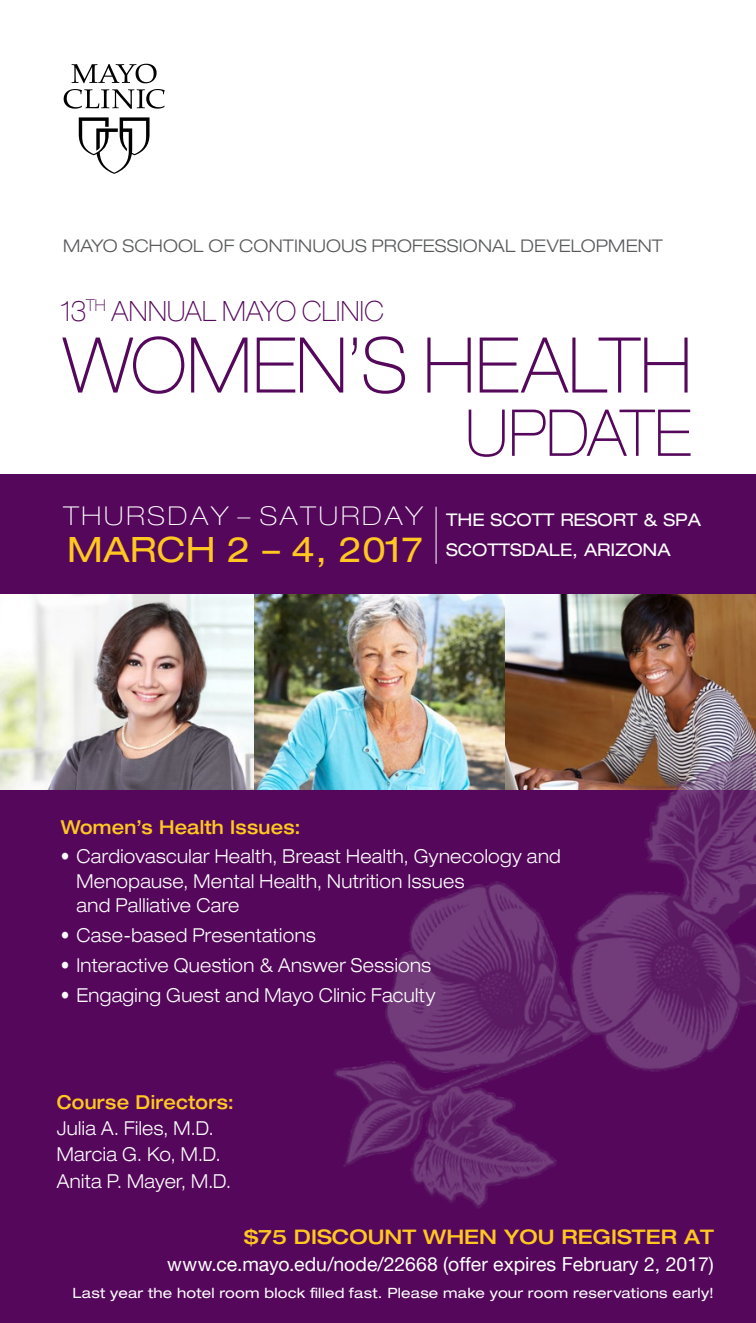
<style>
.page{position:relative;width:756px;height:1323px;background:#fff}
.page>*{position:absolute;margin:0;border:0;box-sizing:border-box;transform-origin:0 0}
._2_HEADINGS_FRONT_PA{font:100 expanded 77px "Helvetica Neue LT Std";letter-spacing:.005em;color:#54075b;scale:.88 1}
._2_HEADINGS_FRONT_PA-2{font:100 expanded 64.75px "Helvetica Neue LT Std";letter-spacing:-.01em;color:#54075b;scale:.88 1}
.t1{font:expanded 35px "Helvetica Neue LT Std";letter-spacing:.01em;color:#ffc720}
._2_HEADINGS_FRONT_PA-3{font:100 expanded 28px "Helvetica Neue LT Std";letter-spacing:.01em;color:#54075b;scale:.88 1}
.t2{font:100 expanded 26.07px "Helvetica Neue LT Std";letter-spacing:.11em;color:#fff}
.t3{font:500 expanded 20.12px "Helvetica Neue LT Std";color:#ffc720}
.t4{font:19.43px "Helvetica Neue LT Std";color:#fff}
.HD1_Heading{font:300 expanded 19.25px/24.5px "Helvetica Neue LT Std";letter-spacing:.02em;color:#fff;scale:.9 1}
.HD1_Heading-2{font:500 expanded 19.25px "Helvetica Neue LT Std";letter-spacing:.015em;color:#ffc720;scale:.9 1}
._1_TOP_CAPTION{font:300 expanded 17.5px "Helvetica Neue LT Std";letter-spacing:.01em;color:#58595b}
.t5{font:expanded 17.5px "Helvetica Neue LT Std";color:#fff}
.t6{font:expanded 14.17px "Helvetica Neue LT Std";letter-spacing:.015em;color:#fff}
</style>
<div class="page">
<div style="left:0;top:475px;width:756px;height:848px;background:#54075b"></div>
<svg style="left:0;top:594px;width:80px;height:196px;background:#e7e9de"></svg>
<img style="left:80px;top:474px;width:676px;height:735px">
<svg style="left:79px;top:117px;width:71px;height:57px"></svg>
<svg style="left:64px;top:89px;width:101px;height:20px"></svg>
<svg style="left:72px;top:64px;width:85px;height:19px"></svg>
<hr style="left:436px;top:507px;width:1px;height:57px;background:#fff">
<p class="_1_TOP_CAPTION" style="left:63px;top:235px;width:601px">MAYO SCHOOL OF CONTINUOUS PROFESSIONAL DEVELOPMENT</p>
<p class="_2_HEADINGS_FRONT_PA-3" style="left:61px;top:294px;width:369px">13<sup>TH</sup> ANNUAL MAYO CLINIC</p>
<p class="_2_HEADINGS_FRONT_PA" style="left:63px;top:319px;width:716px">WOMEN’S HEALTH</p>
<p class="_2_HEADINGS_FRONT_PA-2" style="left:466px;top:394px;width:258px">UPDATE</p>
<p class="t2" style="left:63px;top:501px;width:361px">THURSDAY – SATURDAY</p>
<p class="t1" style="left:67px;top:528px;width:357px">MARCH 2 – 4, 2017</p>
<p class="t5" style="left:446px;top:509px;width:256px">THE SCOTT RESORT &amp; SPA</p>
<p class="t5" style="left:446px;top:539px;width:226px">SCOTTSDALE, ARIZONA</p>
<p class="HD1_Heading-2" style="left:61px;top:815px;width:268px">Women’s Health Issues:</p>
<p class="HD1_Heading" style="left:76px;top:844px;width:540px;text-indent:-16px">• Cardiovascular Health, Breast Health, Gynecology and<br>Menopause, Mental Health, Nutrition Issues<br>and Palliative Care</p>
<p class="HD1_Heading" style="left:61px;top:923px;width:285px">• Case-based Presentations</p>
<p class="HD1_Heading" style="left:61px;top:953px;width:413px">• Interactive Question &amp; Answer Sessions</p>
<p class="HD1_Heading" style="left:61px;top:982px;width:418px">• Engaging Guest and Mayo Clinic Faculty</p>
<p class="HD1_Heading-2" style="left:57px;top:1090px;width:198px">Course Directors:</p>
<p class="HD1_Heading" style="left:57px;top:1116px;width:176px">Julia A. Files, M.D.</p>
<p class="HD1_Heading" style="left:57px;top:1142px;width:184px">Marcia G. Ko, M.D.</p>
<p class="HD1_Heading" style="left:57px;top:1168px;width:195px">Anita P. Mayer, M.D.</p>
<p class="t3" style="left:244px;top:1225px;width:472px">$75 DISCOUNT WHEN YOU REGISTER AT</p>
<p class="t4" style="left:167px;top:1253px;width:548px">www.ce.mayo.edu/node/22668 (offer expires February 2, 2017)</p>
<p class="t6" style="left:73px;top:1284px;width:643px">Last year the hotel room block filled fast. Please make your room reservations early!</p>
</div>
